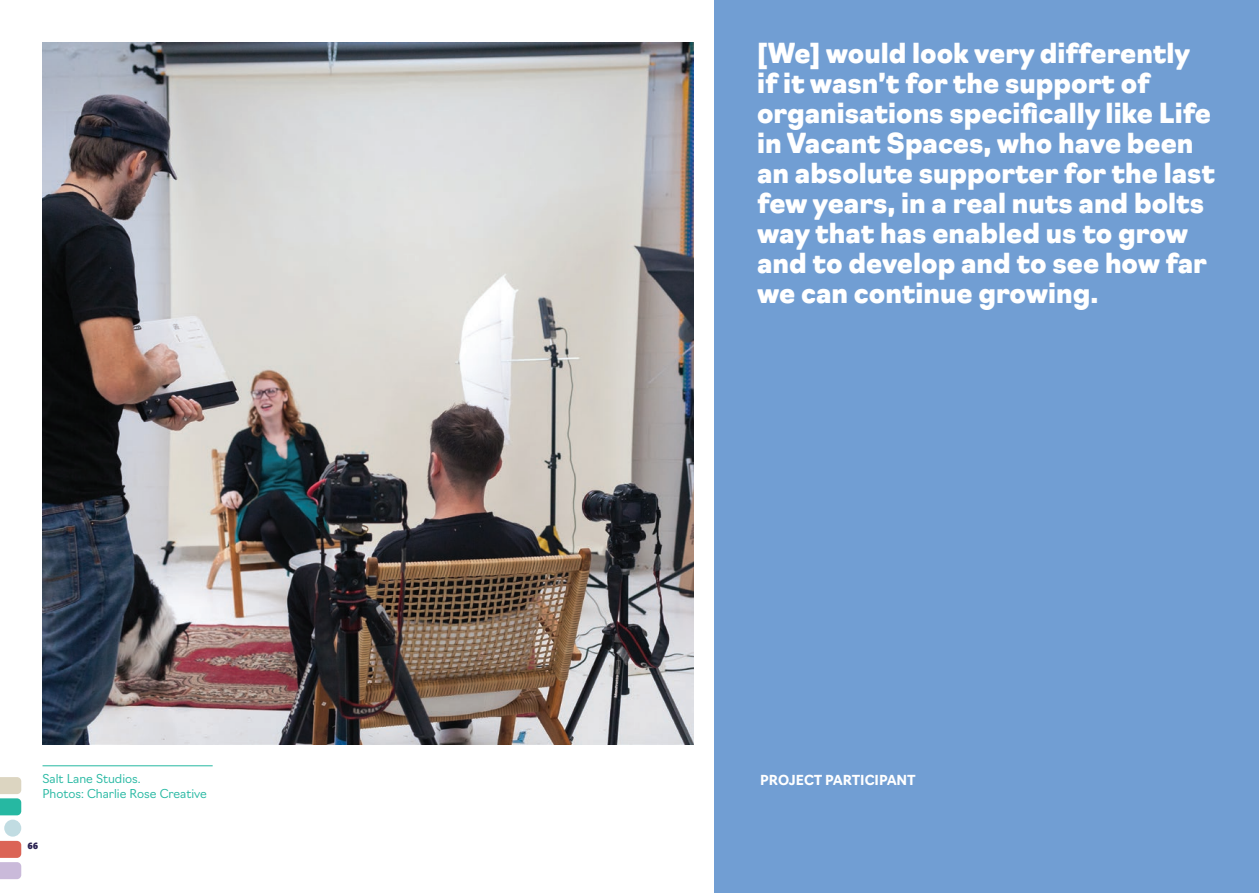
<style>
.page{position:relative;width:1259px;height:893px;background:#fff}
.page>*{position:absolute;margin:0;border:0;box-sizing:border-box;transform-origin:0 0}
.t1{font:900 27px/30px "Navigo";color:#fff}
.t2{font:700 13.5px "Navigo";color:#fff}
.t3{font:300 12px "Navigo";color:#26b8a2}
.t4{font:9px "Segoe UI Black";color:#2b2252}
</style>
<div class="page">
<div style="left:714px;top:0;width:545px;height:893px;background:#719ed3"></div>
<img style="left:43px;top:43px;width:650px;height:701px">
<hr style="left:43px;top:765px;width:170px;height:1px;background:#26b8a2">
<svg style="left:0;top:841px;width:21px;height:38px"></svg>
<svg style="left:0;top:777px;width:21px;height:38px"></svg>
<div style="left:4px;top:820px;width:17px;height:17px;background:#c1dce2;border-radius:50%"></div>
<p class="t1" style="left:757px;top:36px;width:459px">[We] would look very differently if it wasn’t for the support of organisations specifically like Life in Vacant Spaces, who have been an absolute supporter for the last few years, in a real nuts and bolts way that has enabled us to grow and to develop and to see how far we can continue growing.</p>
<p class="t3" style="left:43px;top:769px;width:100px">Salt Lane Studios.</p>
<p class="t2" style="left:760px;top:769px;width:157px">PROJECT PARTICIPANT</p>
<p class="t3" style="left:43px;top:784px;width:166px">Photos: Charlie Rose Creative</p>
<p class="t4" style="left:27px;top:839px;width:12px">66</p>
</div>
